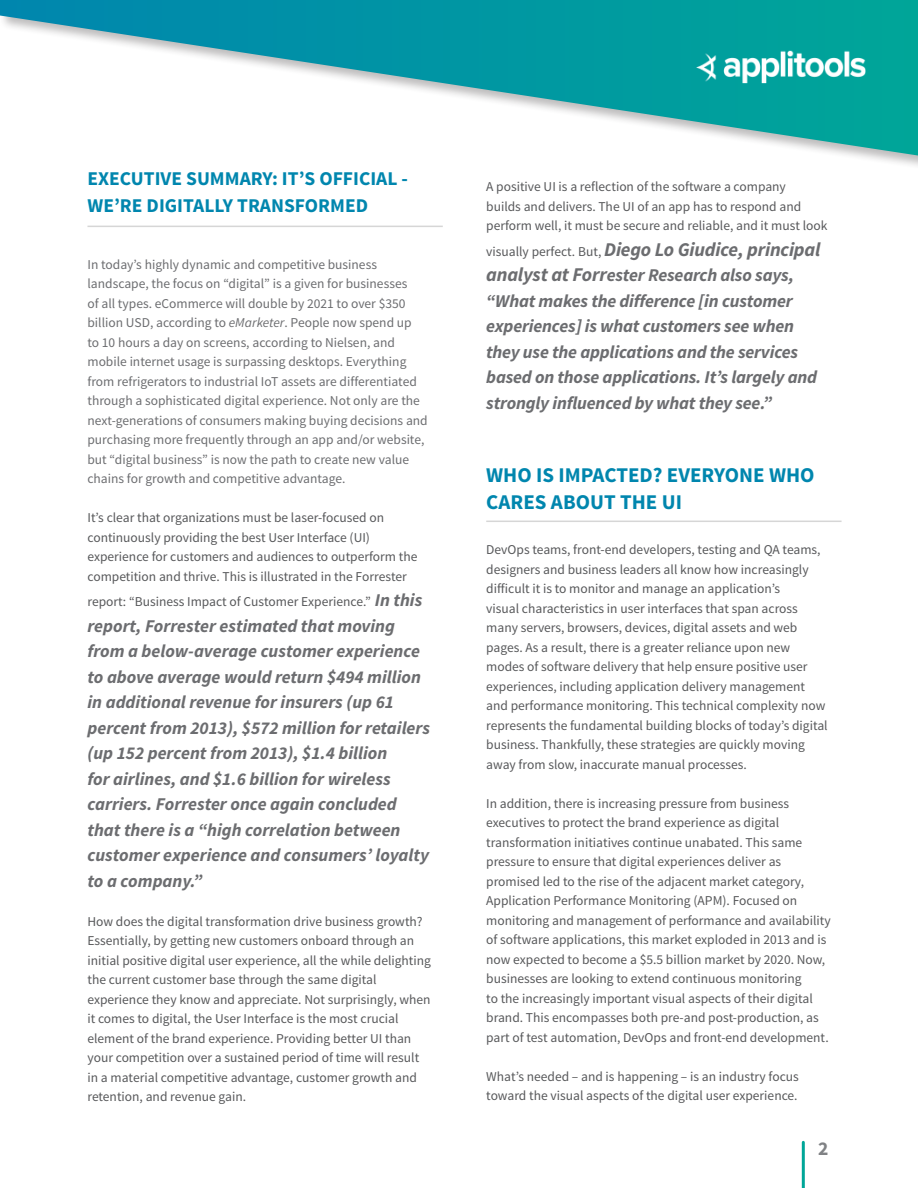
<style>
.page{position:relative;width:918px;height:1188px;background:#fff}
.page>*{position:absolute;margin:0;border:0;box-sizing:border-box;transform-origin:0 0}
.t1{font:700 21px/27px "Source Sans Pro";color:#0086ae}
.t2{font:700 19.5px/27px "Source Sans Pro";color:#0086ae}
.t3{font:italic 700 19.5px "Source Sans Pro";letter-spacing:-.01em;color:#6c6d70}
.t4{font:700 19.5px "Source Sans Pro";color:#808285}
.t5{font:italic 700 18px/25.5px "Source Sans Pro";color:#6c6d70}
.t6{font:13.5px/19.5px "Source Sans Pro";color:#57585a}
.t7{font:13.5px/19.5px "Source Sans Pro";color:#6c6d70}
.s1{font-style:italic}
.s2{font-weight:700;font-style:italic;font-size:18px;color:#6c6d70}
.s3{font-weight:400;font-style:normal;font-size:13.5px;color:#57585a}
.s4{font-size:19.5px}
</style>
<div class="page">
<hr style="left:802px;top:1142px;width:3px;height:46px;background:#00a698">
<svg style="left:0;top:0;width:918px;height:156px"></svg>
<img style="left:696px;top:51px;width:170px;height:33px">
<hr style="left:87px;top:226px;width:356px;height:1px;background:#d6d6d6">
<hr style="left:486px;top:521px;width:356px;height:1px;background:#d6d6d6">
<p class="t2" style="left:87px;top:166px;width:322px">EXECUTIVE SUMMARY: IT’S OFFICIAL -<br>WE’RE DIGITALLY TRANSFORMED</p>
<p class="t7" style="left:87px;top:255px;width:342px">In today’s highly dynamic and competitive business landscape, the focus on “digital” is a given for businesses<br>of all types. eCommerce will double by 2021 to over $350 billion USD, according to <span class="s1">eMarketer</span>. People now spend up<br>to 10 hours a day on screens, according to Nielsen, and mobile internet usage is surpassing desktops. Everything from refrigerators to industrial IoT assets are differentiated through a sophisticated digital experience. Not only are the next-generations of consumers making buying decisions and purchasing more frequently through an app and/or website, but “digital business” is now the path to create new value chains for growth and competitive advantage.</p>
<p class="t6" style="left:87px;top:508px;width:331px">It’s clear that organizations must be laser-focused on continuously providing the best User Interface (UI) experience for customers and audiences to outperform the competition and thrive. This is illustrated in the Forrester</p>
<p class="t6" style="left:87px;top:592px;width:336px">report: “Business Impact of Customer Experience.” <span class="s2">In this</span></p>
<p class="t5" style="left:87px;top:613px;width:344px">report, Forrester estimated that moving from a below-average customer experience to above average would return $494 million in additional revenue for insurers (up 61 percent from 2013), $572 million for retailers (up 152 percent from 2013), $1.4 billion<br>for airlines, and $1.6 billion for wireless carriers. Forrester once again concluded that there is a “high correlation between customer experience and consumers’ loyalty to a company.”</p>
<p class="t6" style="left:87px;top:912px;width:345px">How does the digital transformation drive business growth?<br>Essentially, by getting new customers onboard through an initial positive digital user experience, all the while delighting the current customer base through the same digital experience they know and appreciate. Not surprisingly, when it comes to digital, the User Interface is the most crucial element of the brand experience. Providing better UI than your competition over a sustained period of time will result in a material competitive advantage, customer growth and retention, and revenue gain.</p>
<p class="t6" style="left:486px;top:177px;width:343px">A positive UI is a reflection of the software a company<br>builds and delivers. The UI of an app has to respond and perform well, it must be secure and reliable, and it must look</p>
<p class="t3" style="left:486px;top:237px;width:336px"><span class="s3">visually perfect. But,</span> Diego Lo Giudice, principal</p>
<p class="t5" style="left:486px;top:263px;width:332px"><span class="s4">analyst at Forr</span>ester Research also says, “What makes the difference [in customer experiences] is what customers see when they use the applications and the services based on those applications. It’s largely and strongly influenced by what they see.”</p>
<p class="t1" style="left:486px;top:462px;width:330px">WHO IS IMPACTED? EVERYONE WHO<br>CARES ABOUT THE UI</p>
<p class="t6" style="left:486px;top:540px;width:343px">DevOps teams, front-end developers, testing and QA teams, designers and business leaders all know how increasingly difficult it is to monitor and manage an application’s<br>visual characteristics in user interfaces that span across many servers, browsers, devices, digital assets and web pages. As a result, there is a greater reliance upon new modes of software delivery that help ensure positive user experiences, including application delivery management and performance monitoring. This technical complexity now represents the fundamental building blocks of today’s digital business. Thankfully, these strategies are quickly moving away from slow, inaccurate manual processes.</p>
<p class="t6" style="left:486px;top:794px;width:346px">In addition, there is increasing pressure from business executives to protect the brand experience as digital transformation initiatives continue unabated. This same pressure to ensure that digital experiences deliver as promised led to the rise of the adjacent market category, Application Performance Monitoring (APM). Focused on monitoring and management of performance and availability of software applications, this market exploded in 2013 and is now expected to become a $5.5 billion market by 2020. Now, businesses are looking to extend continuous monitoring<br>to the increasingly important visual aspects of their digital brand. This encompasses both pre-and post-production, as part of test automation, DevOps and front-end development.</p>
<p class="t6" style="left:486px;top:1067px;width:314px">What’s needed – and is happening – is an industry focus toward the visual aspects of the digital user experience.</p>
<h2 class="t4" style="left:818px;top:1136px;width:12px">2</h2>
</div>
